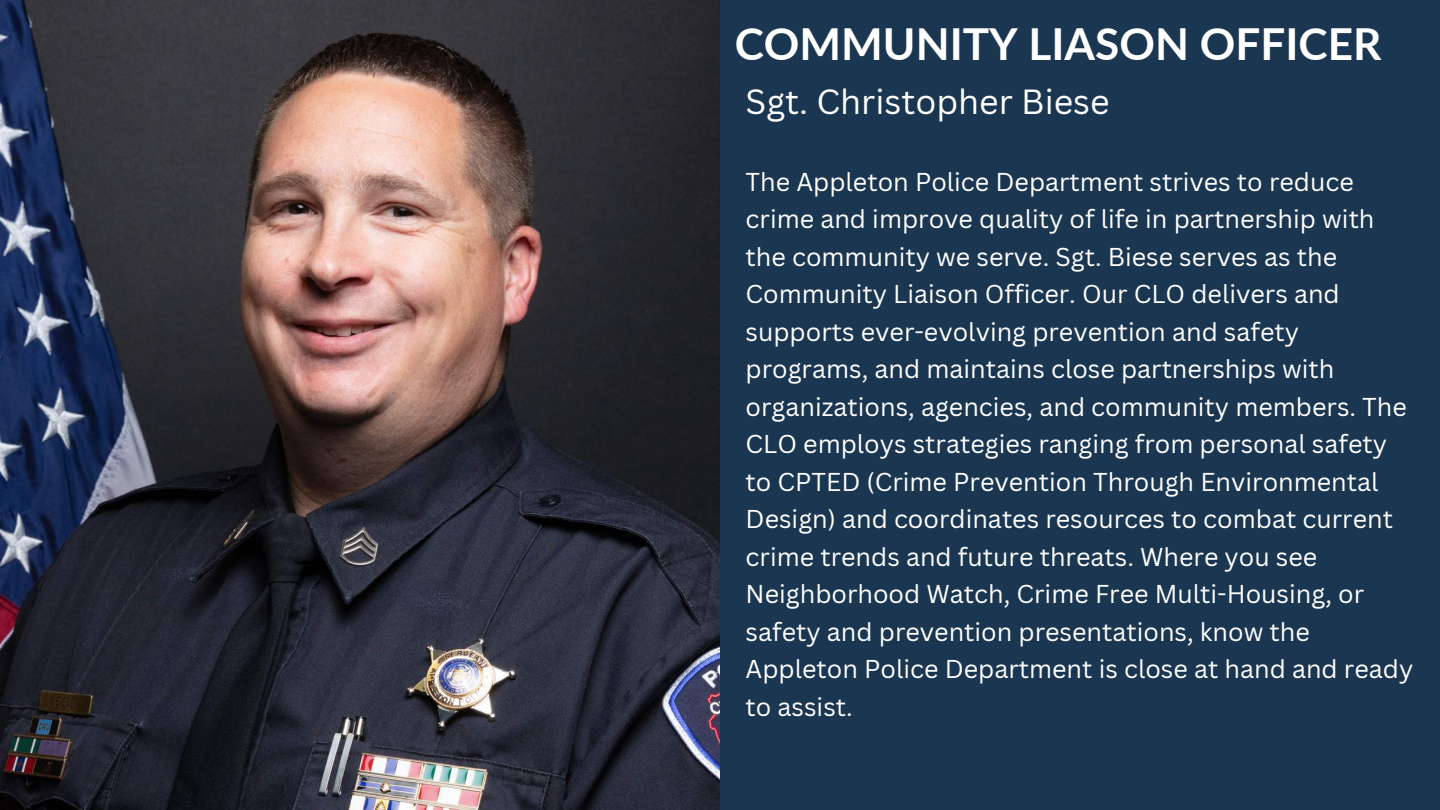
<style>
.page{position:relative;width:1440px;height:810px;background:#1a3651}
.page>*{position:absolute;margin:0;border:0;box-sizing:border-box;transform-origin:0 0}
.t1{font:700 44.1px "Lato";color:#fff}
.t2{font:34px "Canva Sans";color:#fff}
.t3{font:25.1px/37.5px "Canva Sans";color:#fff}
</style>
<div class="page">
<img style="left:0;top:0;width:720px;height:810px">
<h1 class="t1" style="left:735px;top:17px;width:648px">COMMUNITY LIASON OFFICER</h1>
<h2 class="t2" style="left:746px;top:77px;width:366px">Sgt. Christopher Biese</h2>
<p class="t3" style="left:746px;top:163px;width:669px">The Appleton Police Department strives to reduce crime and improve quality of life in partnership with the community we serve. Sgt. Biese serves as the Community Liaison Officer. Our CLO delivers and supports ever-evolving prevention and safety programs, and maintains close partnerships with organizations, agencies, and community members. The CLO employs strategies ranging from personal safety to CPTED (Crime Prevention Through Environmental Design) and coordinates resources to combat current crime trends and future threats. Where you see Neighborhood Watch, Crime Free Multi-Housing, or safety and prevention presentations, know the Appleton Police Department is close at hand and ready to assist.</p>
</div>
